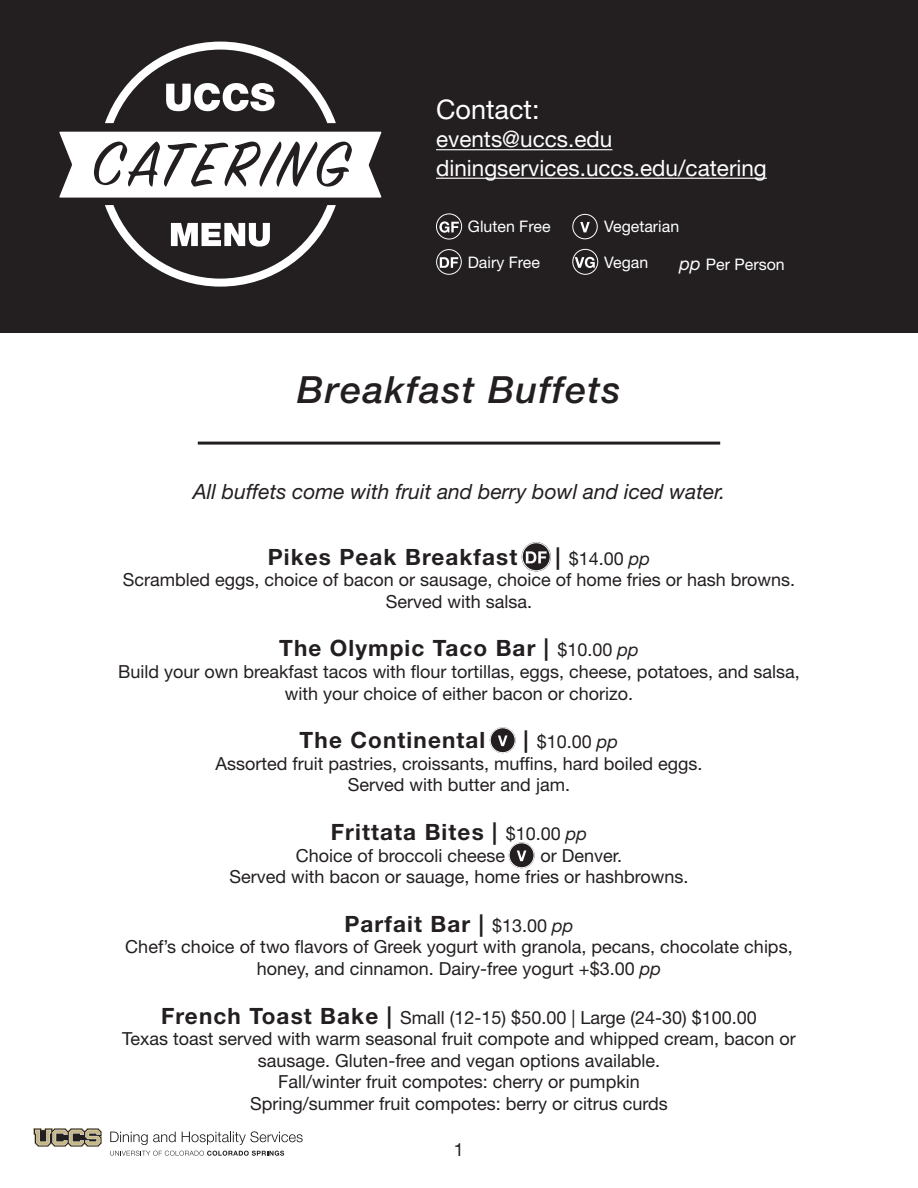
<style>
.page{position:relative;width:918px;height:1188px;background:#fff}
.page>*{position:absolute;margin:0;border:0;box-sizing:border-box;transform-origin:0 0}
.t1{font:italic 500 37.5px "Helvetica Neue LT Std";letter-spacing:.04em;color:#231f20}
.t2{font:27px "Helvetica Neue LT Std";color:#fff}
.t3{font:700 22.5px "Helvetica Neue LT Std";letter-spacing:.05em;color:#231f20}
.t4{font:22.5px/28.5px "Helvetica Neue LT Std";color:#fff}
.t5{font:italic 21px "Helvetica Neue LT Std";color:#231f20}
.t6{font:18px/21.6px "Helvetica Neue LT Std";color:#231f20;text-align:center}
.t7{font:15.9px "Helvetica Neue LT Std";color:#fff}
.s1{font-style:italic;font-size:18px}
.s2{font-weight:700;font-size:22.5px}
.s3{font-style:italic}
.s4{font-weight:400;font-size:18px}
.s5{font-weight:400;font-style:italic;font-size:18px}
</style>
<div class="page">
<div style="left:0;top:0;width:918px;height:333px;background:#231f20"></div>
<hr style="left:436px;top:149px;width:176px;height:1px;background:#fff">
<hr style="left:436px;top:178px;width:331px;height:1px;background:#fff">
<svg style="left:110px;top:1132px;width:66px;height:13px"></svg>
<svg style="left:182px;top:1131px;width:121px;height:14px"></svg>
<svg style="left:110px;top:1151px;width:174px;height:5px"></svg>
<svg style="left:33px;top:1128px;width:69px;height:19px"></svg>
<svg style="left:59px;top:132px;width:323px;height:66px"></svg>
<svg style="left:105px;top:205px;width:231px;height:82px"></svg>
<svg style="left:105px;top:42px;width:231px;height:81px"></svg>
<svg style="left:436px;top:213px;width:26px;height:27px"></svg>
<div style="left:437px;top:214px;width:24px;height:25px;background:#231f20;border-radius:50%"></div>
<div style="left:436px;top:214px;width:26px;height:25px;border:1px solid #fff;border-radius:50%"></div>
<svg style="left:439px;top:221px;width:20px;height:12px"></svg>
<svg style="left:572px;top:214px;width:26px;height:25px"></svg>
<div style="left:573px;top:215px;width:24px;height:24px;background:#231f20;border-radius:50%"></div>
<div style="left:572px;top:214px;width:26px;height:25px;border:1px solid #fff;border-radius:50%"></div>
<svg style="left:580px;top:222px;width:10px;height:10px"></svg>
<svg style="left:572px;top:249px;width:26px;height:26px"></svg>
<div style="left:573px;top:250px;width:25px;height:24px;background:#231f20;border-radius:50%"></div>
<div style="left:572px;top:249px;width:26px;height:26px;border:1px solid #fff;border-radius:50%"></div>
<svg style="left:575px;top:257px;width:20px;height:11px"></svg>
<svg style="left:436px;top:249px;width:26px;height:26px"></svg>
<svg style="left:437px;top:250px;width:24px;height:24px"></svg>
<div style="left:436px;top:249px;width:26px;height:26px;border:1px solid #fff;border-radius:50%"></div>
<svg style="left:440px;top:257px;width:18px;height:11px"></svg>
<svg style="left:490px;top:727px;width:26px;height:26px"></svg>
<div style="left:490px;top:728px;width:25px;height:24px;background:#231f20;border-radius:50%"></div>
<div style="left:490px;top:727px;width:26px;height:26px;border:1px solid #fff;border-radius:50%"></div>
<svg style="left:498px;top:735px;width:9px;height:11px"></svg>
<svg style="left:509px;top:842px;width:26px;height:26px"></svg>
<div style="left:509px;top:843px;width:25px;height:25px;background:#231f20;border-radius:50%"></div>
<div style="left:509px;top:842px;width:25px;height:26px;border:1px solid #fff;border-radius:50%"></div>
<svg style="left:517px;top:851px;width:9px;height:10px"></svg>
<hr style="left:198px;top:442px;width:522px;height:3px;background:#231f20">
<svg style="left:522px;top:542px;width:29px;height:29px"></svg>
<svg style="left:522px;top:543px;width:28px;height:28px"></svg>
<div style="left:522px;top:542px;width:29px;height:29px;border:1px solid #fff;border-radius:50%"></div>
<svg style="left:526px;top:551px;width:21px;height:12px"></svg>
<h2 class="t2" style="left:436px;top:93px;width:105px">Contact:</h2>
<p class="t4" style="left:436px;top:125px;width:332px">events@uccs.edu diningservices.uccs.edu/catering</p>
<p class="t7" style="left:468px;top:217px;width:84px">Gluten Free</p>
<p class="t7" style="left:604px;top:217px;width:76px">Vegetarian</p>
<p class="t7" style="left:468px;top:253px;width:74px">Dairy Free</p>
<p class="t7" style="left:604px;top:253px;width:45px">Vegan</p>
<p class="t7" style="left:680px;top:255px;width:107px"><span class="s1">pp</span> Per Person</p>
<h1 class="t1" style="left:297px;top:368px;width:325px">Breakfast Buffets</h1>
<p class="t5" style="left:193px;top:479px;width:534px">All buffets come with fruit and berry bowl and iced water.</p>
<p class="t3" style="left:268px;top:543px;width:251px">Pikes Peak Breakfast</p>
<p class="t6" style="left:555px;top:547px;width:96px"><span class="s2">|</span> $14.00 <span class="s3">pp</span></p>
<p class="t6" style="left:123px;top:569px;width:674px">Scrambled eggs, choice of bacon or sausage, choice of home fries or hash browns.</p>
<p class="t6" style="left:386px;top:590px;width:148px">Served with salsa.</p>
<p class="t3" style="left:279px;top:634px;width:361px">The Olympic Taco Bar | <span class="s4">$10.00</span> <span class="s5">pp</span></p>
<p class="t6" style="left:118px;top:660px;width:683px">Build your own breakfast tacos with flour tortillas, eggs, cheese, potatoes, and salsa, with your choice of either bacon or chorizo.</p>
<p class="t3" style="left:300px;top:726px;width:187px">The Continental</p>
<p class="t6" style="left:523px;top:731px;width:96px"><span class="s2">|</span> $10.00 <span class="s3">pp</span></p>
<p class="t6" style="left:215px;top:752px;width:489px">Assorted fruit pastries, croissants, muffins, hard boiled eggs.</p>
<p class="t6" style="left:348px;top:774px;width:224px">Served with butter and jam.</p>
<p class="t3" style="left:331px;top:818px;width:258px">Frittata Bites | <span class="s4">$10.00</span> <span class="s5">pp</span></p>
<p class="t6" style="left:296px;top:844px;width:211px">Choice of broccoli cheese</p>
<p class="t6" style="left:230px;top:844px;width:460px;text-align:left;text-indent:311px">or Denver.<br>Served with bacon or sauage, home fries or hashbrowns.</p>
<p class="t3" style="left:344px;top:910px;width:231px">Parfait Bar | <span class="s4">$13.00</span> <span class="s5">pp</span></p>
<p class="t6" style="left:125px;top:936px;width:669px">Chef’s choice of two flavors of Greek yogurt with granola, pecans, chocolate chips, honey, and cinnamon. Dairy-free yogurt +$3.00 <span class="s3">pp</span></p>
<p class="t6" style="left:122px;top:1006px;width:675px"><span class="s2">French Toast Bake |</span> Small (12-15) $50.00 | Large (24-30) $100.00<br>Texas toast served with warm seasonal fruit compote and whipped cream, bacon or sausage. Gluten-free and vegan options available.<br>Fall/winter fruit compotes: cherry or pumpkin<br>Spring/summer fruit compotes: berry or citrus curds</p>
<p class="t6" style="left:454px;top:1138px;width:12px">1</p>
</div>
